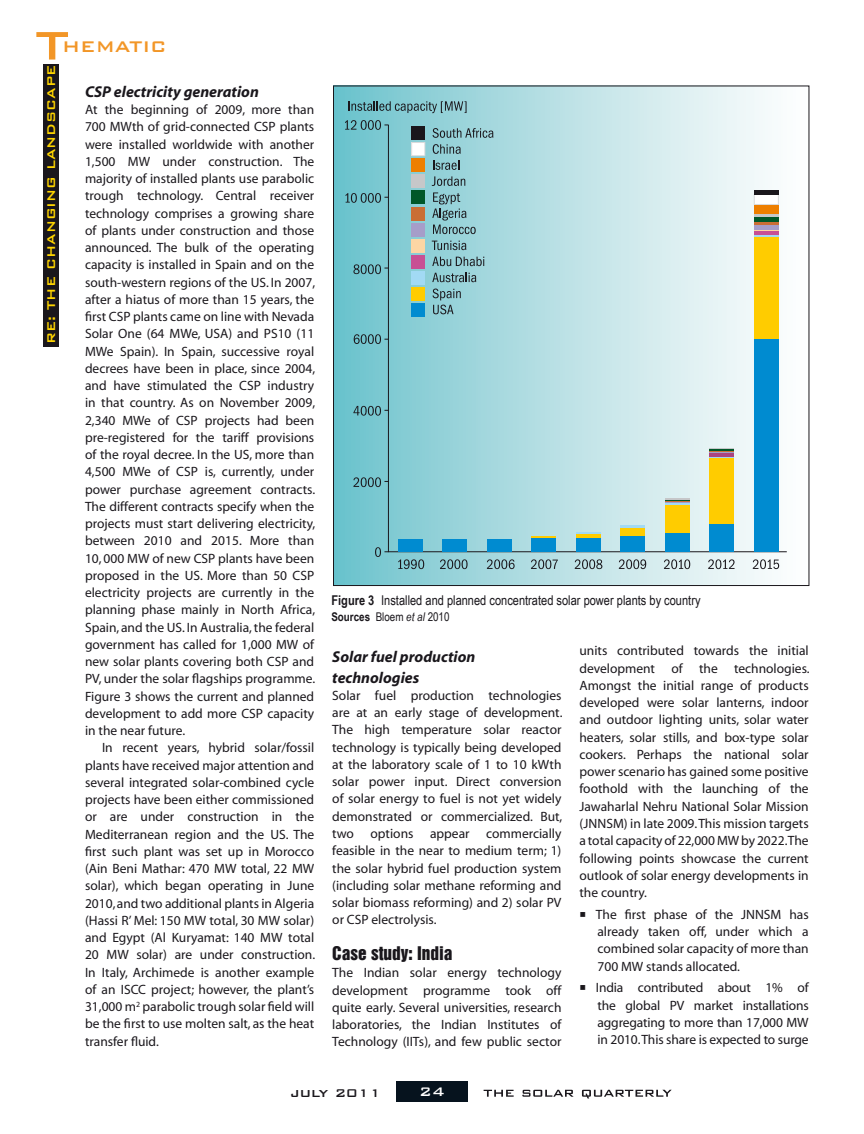
<style>
.page{position:relative;width:864px;height:1134px;background:#fff}
.page>*{position:absolute;margin:0;border:0;box-sizing:border-box;transform-origin:0 0}
.t1{font:500 53.25px "Bank Gothic BT";color:#f29627}
.t2{font:500 20.55px "Bank Gothic BT";color:#f29627}
.t3{font:17.25px "Switzerland Inserat";color:#1a171c}
.t4{font:500 16.5px "Bank Gothic BT";color:#1a171c}
.t5{font:500 16.5px "Bank Gothic BT";color:#fff}
.t6{font:italic 700 15.75px/20.2px "Myriad";color:#1a171c}
.t7{font:500 15px "Bank Gothic BT";color:#ffd500}
.t8{font:13.5px/17.2px "Myriad";color:#1a171c;text-align:justify}
.t9{font:13.5px "Arial Narrow";color:#1a171c}
.t10{font:12px "Arial Narrow";color:#1a171c}
.s1{font-weight:700}
.s2{font-style:italic}
.s3{font-size:15px}
</style>
<div class="page">
<div style="left:396px;top:1081px;width:72px;height:21px;background:#06131e"></div>
<svg style="left:484px;top:1090px;width:188px;height:9px"></svg>
<svg style="left:333px;top:85px;width:477px;height:501px"></svg>
<div style="left:398px;top:540px;width:25px;height:12px;background:#008bd0"></div>
<div style="left:443px;top:540px;width:24px;height:12px;background:#008bd0"></div>
<div style="left:487px;top:540px;width:25px;height:12px;background:#008bd0"></div>
<div style="left:532px;top:538px;width:24px;height:14px;background:#008bd0"></div>
<svg style="left:532px;top:537px;width:24px;height:1px"></svg>
<div style="left:576px;top:538px;width:25px;height:14px;background:#008bd0"></div>
<hr style="left:576px;top:534px;width:25px;height:4px;background:#fc0">
<hr style="left:576px;top:532px;width:25px;height:2px;background:#a2daf4">
<div style="left:621px;top:535px;width:24px;height:17px;background:#008bd0"></div>
<div style="left:621px;top:527px;width:24px;height:8px;background:#fc0"></div>
<hr style="left:621px;top:525px;width:24px;height:2px;background:#a2daf4">
<div style="left:665px;top:533px;width:25px;height:19px;background:#008bd0"></div>
<div style="left:665px;top:504px;width:25px;height:29px;background:#fc0"></div>
<svg style="left:665px;top:499px;width:25px;height:5px"></svg>
<div style="left:710px;top:524px;width:24px;height:28px;background:#008bd0"></div>
<div style="left:710px;top:458px;width:24px;height:66px;background:#fc0"></div>
<div style="left:754px;top:339px;width:25px;height:213px;background:#008bd0"></div>
<div style="left:754px;top:237px;width:25px;height:102px;background:#fc0"></div>
<hr style="left:754px;top:235px;width:25px;height:2px;background:#a2daf4">
<hr style="left:754px;top:231px;width:25px;height:4px;background:#c85094">
<hr style="left:754px;top:229px;width:25px;height:2px;background:#fcd6a4">
<hr style="left:754px;top:225px;width:25px;height:4px;background:#a69dc9">
<svg style="left:754px;top:221px;width:25px;height:4px"></svg>
<hr style="left:754px;top:217px;width:25px;height:4px;background:#005729">
<hr style="left:754px;top:214px;width:25px;height:3px;background:#c6c7c9">
<div style="left:754px;top:205px;width:25px;height:9px;background:#ee7f00"></div>
<div style="left:412px;top:126px;width:13px;height:14px;background:#1a171c"></div>
<div style="left:412px;top:143px;width:13px;height:13px;background:#fff"></div>
<div style="left:411px;top:142px;width:14px;height:14px;border:1px solid #d9dadb"></div>
<div style="left:412px;top:159px;width:13px;height:13px;background:#ee7f00"></div>
<div style="left:412px;top:175px;width:13px;height:13px;background:#c6c7c9"></div>
<div style="left:412px;top:191px;width:13px;height:13px;background:#005729"></div>
<div style="left:412px;top:207px;width:13px;height:13px;background:#ca6e35"></div>
<div style="left:412px;top:223px;width:13px;height:13px;background:#a69dc9"></div>
<div style="left:412px;top:239px;width:13px;height:13px;background:#fcd6a4"></div>
<div style="left:412px;top:255px;width:13px;height:13px;background:#c85094"></div>
<div style="left:412px;top:271px;width:13px;height:14px;background:#a2daf4"></div>
<div style="left:412px;top:288px;width:13px;height:13px;background:#fc0"></div>
<div style="left:412px;top:304px;width:13px;height:13px;background:#008bd0"></div>
<div style="left:754px;top:194px;width:25px;height:11px;background:#fff;border:1px solid #d9dadb"></div>
<hr style="left:754px;top:190px;width:25px;height:4px;background:#1a171c">
<hr style="left:710px;top:448px;width:24px;height:2px;background:#c6c7c9">
<svg style="left:710px;top:450px;width:24px;height:8px"></svg>
<svg style="left:345px;top:120px;width:44px;height:10px"></svg>
<svg style="left:346px;top:193px;width:43px;height:10px"></svg>
<svg style="left:353px;top:264px;width:36px;height:10px"></svg>
<svg style="left:354px;top:334px;width:35px;height:10px"></svg>
<svg style="left:353px;top:406px;width:36px;height:10px"></svg>
<svg style="left:353px;top:477px;width:36px;height:10px"></svg>
<svg style="left:375px;top:547px;width:14px;height:10px"></svg>
<svg style="left:348px;top:101px;width:119px;height:12px"></svg>
<svg style="left:433px;top:128px;width:60px;height:10px"></svg>
<svg style="left:433px;top:144px;width:28px;height:10px"></svg>
<svg style="left:433px;top:160px;width:26px;height:10px"></svg>
<svg style="left:432px;top:176px;width:33px;height:10px"></svg>
<svg style="left:432px;top:192px;width:44px;height:42px"></svg>
<svg style="left:432px;top:241px;width:34px;height:9px"></svg>
<svg style="left:432px;top:257px;width:52px;height:9px"></svg>
<svg style="left:432px;top:273px;width:44px;height:9px"></svg>
<svg style="left:433px;top:289px;width:28px;height:25px"></svg>
<svg style="left:398px;top:559px;width:26px;height:10px"></svg>
<svg style="left:440px;top:559px;width:28px;height:10px"></svg>
<svg style="left:487px;top:559px;width:28px;height:10px"></svg>
<svg style="left:531px;top:559px;width:27px;height:10px"></svg>
<svg style="left:575px;top:559px;width:27px;height:10px"></svg>
<svg style="left:619px;top:559px;width:27px;height:10px"></svg>
<svg style="left:664px;top:559px;width:26px;height:10px"></svg>
<svg style="left:708px;top:559px;width:27px;height:10px"></svg>
<svg style="left:753px;top:559px;width:26px;height:10px"></svg>
<div style="left:43px;top:64px;width:16px;height:283px;background:#1a171c"></div>
<h1 class="t1" style="left:36px;top:16px;width:33px">T</h1>
<h2 class="t2" style="left:62px;top:35px;width:106px">hematic</h2>
<p class="t7" style="left:43px;top:344px;width:281px;rotate:-90deg">RE: the changing landscape</p>
<p class="t6" style="left:85px;top:82px;width:175px">CSP electricity generation</p>
<p class="t8" style="left:85px;top:102px;width:232px">At the beginning of 2009, more than 700 MWth of grid-connected CSP plants were installed worldwide with another 1,500 MW under construction. The majority of installed plants use parabolic trough technology. Central receiver technology comprises a growing share of plants under construction and those announced. The bulk of the operating capacity is installed in Spain and on the south-western regions of the US. In 2007, after a hiatus of more than 15 years, the first CSP plants came on line with Nevada Solar One (64 MWe, USA) and PS10 (11<br>MWe Spain). In Spain, successive royal decrees have been in place, since 2004, and have stimulated the CSP industry in that country. As on November 2009, 2,340 MWe of CSP projects had been pre-registered for the tariff provisions of the royal decree. In the US, more than 4,500 MWe of CSP is, currently, under power purchase agreement contracts.<br>The different contracts specify when the projects must start delivering electricity, between 2010 and 2015. More than 10, 000 MW of new CSP plants have been proposed in the US. More than 50 CSP electricity projects are currently in the planning phase mainly in North Africa, Spain, and the US. In Australia, the federal government has called for 1,000 MW of new solar plants covering both CSP and PV, under the solar flagships programme.<br>Figure 3 shows the current and planned development to add more CSP capacity in the near future.</p>
<p class="t8" style="left:85px;top:740px;width:232px;text-indent:17px">In recent years, hybrid solar/fossil plants have received major attention and several integrated solar-combined cycle projects have been either commissioned or are under construction in the Mediterranean region and the US. The first such plant was set up in Morocco (Ain Beni Mathar: 470 MW total, 22 MW solar), which began operating in June 2010, and two additional plants in Algeria (Hassi R’ Mel: 150 MW total, 30 MW solar) and Egypt (Al Kuryamat: 140 MW total 20 MW solar) are under construction.<br>In Italy, Archimede is another example of an ISCC project; however, the plant’s 31,000 m<sup>2</sup> parabolic trough solar field will be the first to use molten salt, as the heat transfer fluid.</p>
<p class="t9" style="left:331px;top:590px;width:371px"><span class="s1">Figure 3</span> Installed and planned concentrated solar power plants by country</p>
<p class="t10" style="left:331px;top:608px;width:120px"><span class="s1">Sources</span> Bloem <span class="s2">et al</span> 2010</p>
<p class="t6" style="left:332px;top:648px;width:145px">Solar fuel production technologies</p>
<p class="t8" style="left:332px;top:687px;width:232px">Solar fuel production technologies are at an early stage of development.<br>The high temperature solar reactor technology is typically being developed at the laboratory scale of 1 to 10 kWth solar power input. Direct conversion of solar energy to fuel is not yet widely demonstrated or commercialized. But, two options appear commercially feasible in the near to medium term; 1) the solar hybrid fuel production system (including solar methane reforming and solar biomass reforming) and 2) solar PV or CSP electrolysis.</p>
<p class="t3" style="left:332px;top:943px;width:122px">Case study: India</p>
<p class="t8" style="left:332px;top:965px;width:231px">The Indian solar energy technology development programme took off quite early. Several universities, research laboratories, the Indian Institutes of Technology (IITs), and few public sector</p>
<p class="t8" style="left:579px;top:643px;width:232px">units contributed towards the initial development of the technologies.<br>Amongst the initial range of products developed were solar lanterns, indoor and outdoor lighting units, solar water heaters, solar stills, and box-type solar cookers. Perhaps the national solar power scenario has gained some positive foothold with the launching of the Jawaharlal Nehru National Solar Mission (JNNSM) in late 2009. This mission targets a total capacity of 22,000 MW by 2022.The following points showcase the current outlook of solar energy developments in the country.</p>
<p class="t8" style="left:596px;top:906px;width:214px">The first phase of the JNNSM has already taken off, under which a combined solar capacity of more than 700 MW stands allocated.</p>
<p class="t8" style="left:596px;top:980px;width:214px">India contributed about 1% of the global PV market installations aggregating to more than 17,000 MW in 2010. This share is expected to surge</p>
<p class="t4" style="left:291px;top:1083px;width:92px">july <span class="s3">2011</span></p>
<p class="t5" style="left:419px;top:1082px;width:27px">24</p>
</div>
